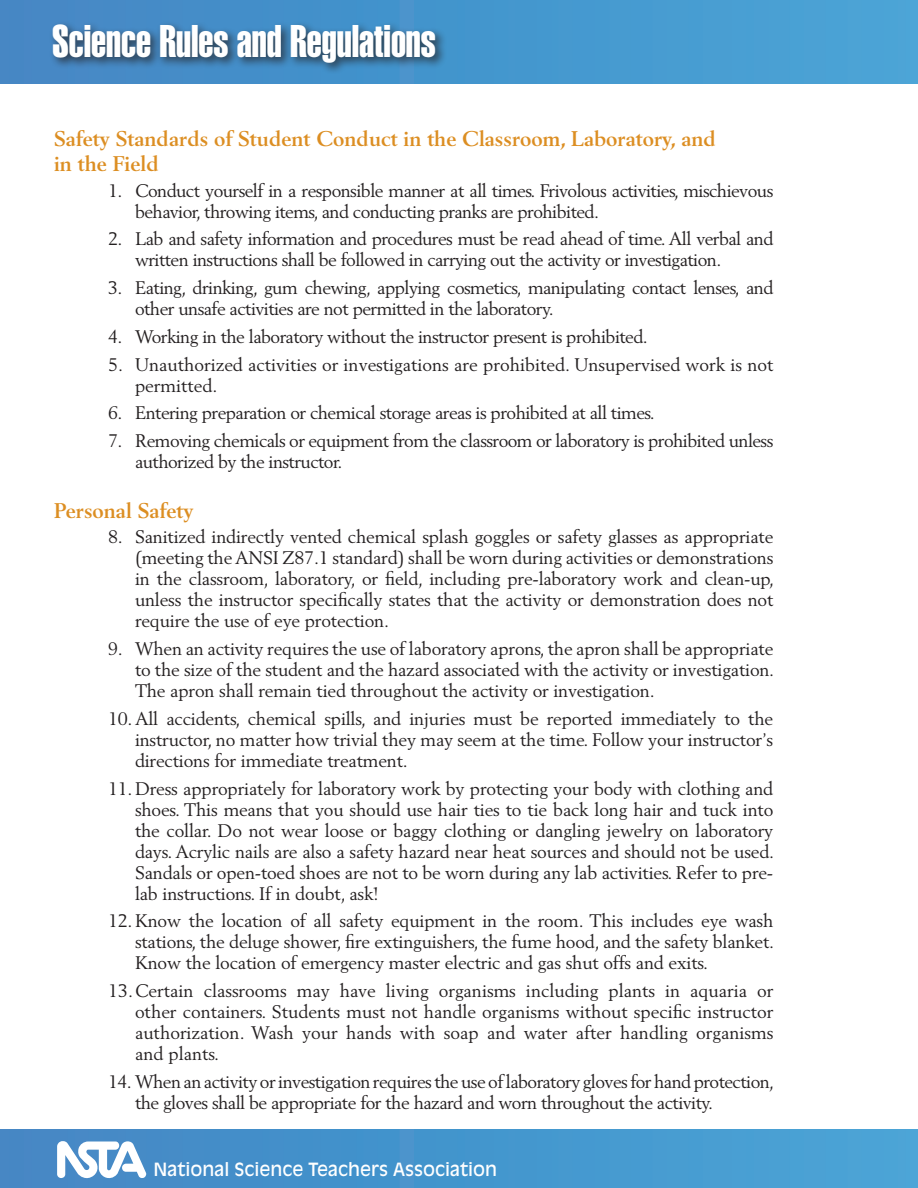
<style>
.page{position:relative;width:918px;height:1188px;background:#fff}
.page>*{position:absolute;margin:0;border:0;box-sizing:border-box;transform-origin:0 0}
.t1{font:45px "Helvetica LT Std Extra Comp";color:#fff}
.subhead{font:700 21px/25.2px "Berling LT Std";color:#dc8e22}
.t2{font:18px/21px "Berling LT Std";letter-spacing:-.03em;color:#231f20;text-align:justify}
.t3{font:18px/21px "Berling LT Std";color:#231f20}
.t4{font:18px "Antique Olive Std";color:#fff}
</style>
<div class="page">
<img style="left:0;top:0;width:918px;height:83px">
<img style="left:0;top:1130px;width:918px;height:58px">
<div style="left:49px;top:20px;width:398px;height:55px;background:#231f20;opacity:.75"></div>
<svg style="left:57px;top:1141px;width:89px;height:37px"></svg>
<p class="t1" style="left:52px;top:14px;width:385px">Science Rules and Regulations</p>
<p class="subhead" style="left:54px;top:126px;width:663px">Safety Standards of Student Conduct in the Classroom, Laboratory, and in the Field</p>
<p class="t2" style="left:135px;top:179px;width:640px;text-indent:-27px">1. Conduct yourself in a responsible manner at all times. Frivolous activities, mischievous behavior, throwing items, and conducting pranks are prohibited.</p>
<p class="t2" style="left:135px;top:228px;width:640px;text-indent:-27px">2. Lab and safety information and procedures must be read ahead of time. All verbal and written instructions shall be followed in carrying out the activity or investigation.</p>
<p class="t2" style="left:135px;top:277px;width:640px;text-indent:-27px">3. Eating, drinking, gum chewing, applying cosmetics, manipulating contact lenses, and other unsafe activities are not permitted in the laboratory.</p>
<p class="t2" style="left:108px;top:326px;width:541px">4. Working in the laboratory without the instructor present is prohibited.</p>
<p class="t3" style="left:135px;top:353px;width:640px;text-indent:-27px">5. Unauthorized activities or investigations are prohibited. Unsupervised work is not permitted.</p>
<p class="t2" style="left:108px;top:402px;width:548px">6. Entering preparation or chemical storage areas is prohibited at all times.</p>
<p class="t2" style="left:135px;top:430px;width:640px;text-indent:-27px">7. Removing chemicals or equipment from the classroom or laboratory is prohibited unless authorized by the instructor.</p>
<p class="subhead" style="left:54px;top:498px;width:141px">Personal Safety</p>
<p class="t2" style="left:135px;top:526px;width:641px;text-indent:-27px">8. Sanitized indirectly vented chemical splash goggles or safety glasses as appropriate (meeting the ANSI Z87.1 standard) shall be worn during activities or demonstrations in the classroom, laboratory, or field, including pre-laboratory work and clean-up, unless the instructor specifically states that the activity or demonstration does not require the use of eye protection.</p>
<p class="t2" style="left:135px;top:638px;width:641px;text-indent:-27px">9. When an activity requires the use of laboratory aprons, the apron shall be appropriate to the size of the student and the hazard associated with the activity or investigation.<br>The apron shall remain tied throughout the activity or investigation.</p>
<p class="t2" style="left:135px;top:708px;width:640px;text-indent:-27px">10.All accidents, chemical spills, and injuries must be reported immediately to the instructor, no matter how trivial they may seem at the time. Follow your instructor’s directions for immediate treatment.</p>
<p class="t2" style="left:135px;top:778px;width:641px;text-indent:-27px">11.Dress appropriately for laboratory work by protecting your body with clothing and shoes. This means that you should use hair ties to tie back long hair and tuck into the collar. Do not wear loose or baggy clothing or dangling jewelry on laboratory days. Acrylic nails are also a safety hazard near heat sources and should not be used.<br>Sandals or open-toed shoes are not to be worn during any lab activities. Refer to pre&shy;lab instructions. If in doubt, ask!</p>
<p class="t2" style="left:135px;top:910px;width:641px;text-indent:-27px">12.Know the location of all safety equipment in the room. This includes eye wash stations, the deluge shower, fire extinguishers, the fume hood, and the safety blanket.<br>Know the location of emergency master electric and gas shut offs and exits.</p>
<p class="t2" style="left:135px;top:980px;width:640px;text-indent:-27px">13.Certain classrooms may have living organisms including plants in aquaria or other containers. Students must not handle organisms without specific instructor authorization. Wash your hands with soap and water after handling organisms and plants.</p>
<p class="t2" style="left:135px;top:1071px;width:641px;text-indent:-27px">14. When an activity or investigation requires the use of laboratory gloves for hand protection, the gloves shall be appropriate for the hazard and worn throughout the activity.</p>
<p class="t4" style="left:153px;top:1159px;width:345px">National Science Teachers Association</p>
</div>
